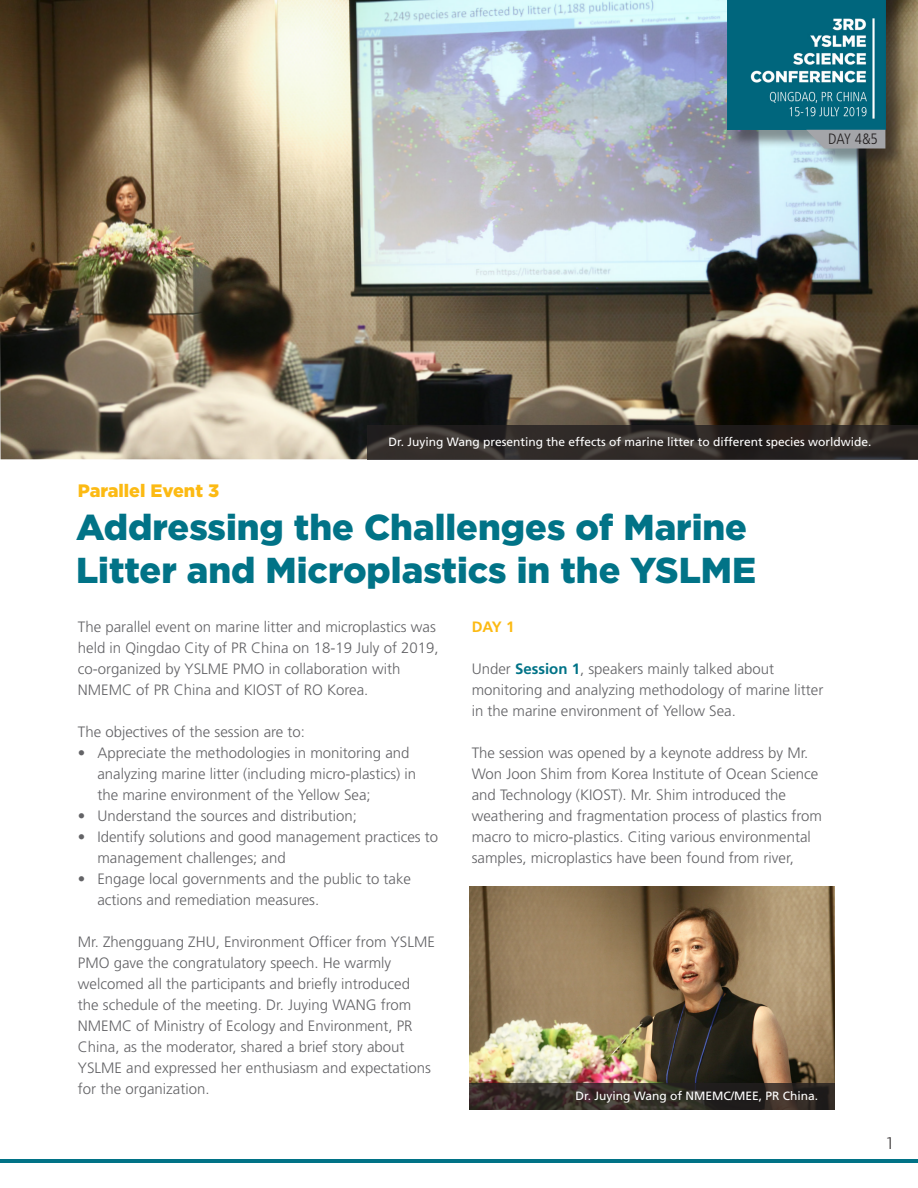
<style>
.page{position:relative;width:918px;height:1188px;background:#fff}
.page>*{position:absolute;margin:0;border:0;box-sizing:border-box;transform-origin:0 0}
.t1{font:900 36px/43.2px "Gotham";color:#017387}
.t2{font:900 18px "Gotham";color:#fcba13}
.t3{font:300 16.5px "Roboto Condensed";color:#231f20}
.t4{font:300 15px/21px "Frutiger LT Std";color:#636366}
.t5{font:300 condensed 15px "Frutiger LT Std";color:#231f20}
.t6{font:700 15px "Frutiger LT Std";color:#fcba13}
.t7{font:12px "Frutiger LT Std";color:#fff}
.s1{font-weight:700;color:#017387}
</style>
<div class="page">
<hr style="left:0;top:1159px;width:918px;height:4px;background:#017387">
<img style="left:0;top:0;width:918px;height:459px">
<div style="left:729px;top:0;width:175px;height:148px;background:#231f20;opacity:.47"></div>
<img style="left:727px;top:0;width:158px;height:130px">
<img style="left:470px;top:886px;width:365px;height:197px">
<svg style="left:367px;top:425px;width:551px;height:34px;background:#2e2926"></svg>
<div style="left:810px;top:132px;width:94px;height:35px;background:#231f20;opacity:.47"></div>
<svg style="left:806px;top:130px;width:79px;height:18px"></svg>
<svg style="left:470px;top:1083px;width:365px;height:26px;background:#332b27"></svg>
<p class="t5" style="left:828px;top:131px;width:51px">DAY 4&amp;5</p>
<p class="t2" style="left:78px;top:480px;width:143px">Parallel Event 3</p>
<p class="t7" style="left:388px;top:435px;width:485px">Dr. Juying Wang presenting the effects of marine litter to different species worldwide.</p>
<p class="t1" style="left:76px;top:505px;width:681px">Addressing the Challenges of Marine<br>Litter and Microplastics in the YSLME</p>
<p class="t4" style="left:78px;top:617px;width:362px">The parallel event on marine litter and microplastics was held in Qingdao City of PR China on 18-19 July of 2019, co-organized by YSLME PMO in collaboration with NMEMC of PR China and KIOST of RO Korea.</p>
<p class="t4" style="left:78px;top:722px;width:229px">The objectives of the session are to:</p>
<p class="t4" style="left:97px;top:743px;width:320px;text-indent:-20px">• Appreciate the methodologies in monitoring and analyzing marine litter (including micro-plastics) in the marine environment of the Yellow Sea;</p>
<p class="t4" style="left:78px;top:806px;width:281px">• Understand the sources and distribution;</p>
<p class="t4" style="left:97px;top:827px;width:342px;text-indent:-20px">• Identify solutions and good management practices to management challenges; and</p>
<p class="t4" style="left:97px;top:869px;width:315px;text-indent:-20px">• Engage local governments and the public to take actions and remediation measures.</p>
<p class="t4" style="left:78px;top:932px;width:359px">Mr. Zhengguang ZHU, Environment Officer from YSLME PMO gave the congratulatory speech. He warmly welcomed all the participants and briefly introduced<br>the schedule of the meeting. Dr. Juying WANG from NMEMC of Ministry of Ecology and Environment, PR China, as the moderator, shared a brief story about YSLME and expressed her enthusiasm and expectations for the organization.</p>
<p class="t6" style="left:472px;top:618px;width:44px">DAY 1</p>
<p class="t4" style="left:472px;top:659px;width:353px">Under <span class="s1">Session 1</span>, speakers mainly talked about monitoring and analyzing methodology of marine litter in the marine environment of Yellow Sea.</p>
<p class="t4" style="left:472px;top:743px;width:352px">The session was opened by a keynote address by Mr.<br>Won Joon Shim from Korea Institute of Ocean Science and Technology (KIOST). Mr. Shim introduced the weathering and fragmentation process of plastics from macro to micro-plastics. Citing various environmental samples, microplastics have been found from river,</p>
<p class="t7" style="left:575px;top:1089px;width:244px">Dr. Juying Wang of NMEMC/MEE, PR China.</p>
<p class="t3" style="left:886px;top:1132px;width:9px">1</p>
</div>
